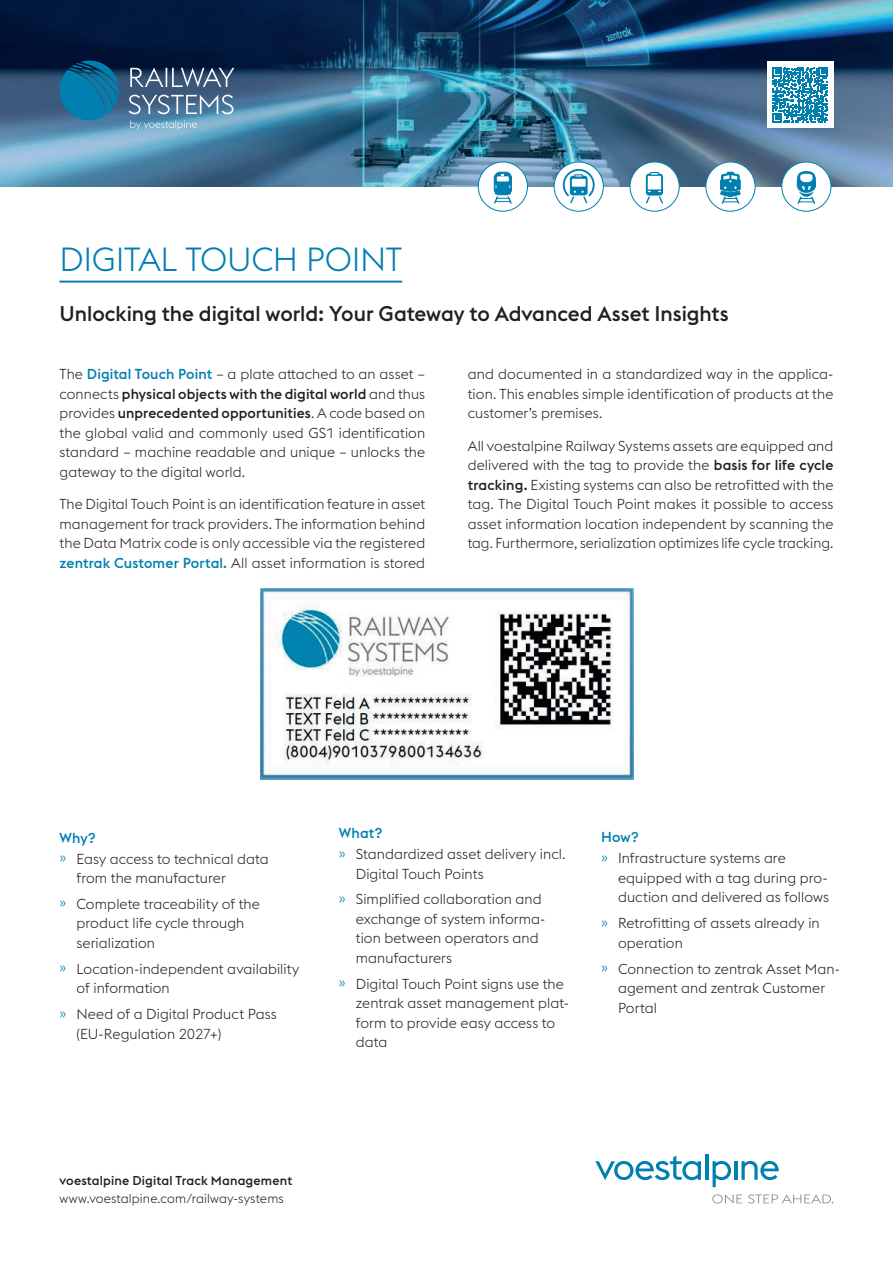
<style>
.page{position:relative;width:893px;height:1263px;background:#fff}
.page>*{position:absolute;margin:0;border:0;box-sizing:border-box;transform-origin:0 0}
.t1{font:300 35.1px "voestalpine";color:#231f20}
.t2{font:300 33px "voestalpine";letter-spacing:-.01em;color:#007fb1}
.t3{font:500 21px "voestalpine";color:#231f20}
.t4{font:300 14.25px/19.5px "voestalpine";letter-spacing:.005em;color:#231f20}
.t5{font:300 12.75px "voestalpine";letter-spacing:.01em;color:#231f20}
.t6{font:500 12.75px "voestalpine";letter-spacing:.015em;color:#231f20}
.s1{font-weight:500;color:#007fb1}
.s2{font-weight:500}
.s3{color:#007fb1}
</style>
<div class="page">
<svg style="left:595px;top:1156px;width:106px;height:24px"></svg>
<hr style="left:705px;top:1154px;width:3px;height:26px;background:#007fb1">
<svg style="left:713px;top:1161px;width:18px;height:26px"></svg>
<hr style="left:734px;top:1161px;width:3px;height:19px;background:#007fb1">
<svg style="left:741px;top:1161px;width:38px;height:19px"></svg>
<svg style="left:712px;top:1194px;width:30px;height:9px"></svg>
<svg style="left:748px;top:1194px;width:85px;height:9px"></svg>
<img style="left:0;top:0;width:893px;height:186px">
<div style="left:478px;top:162px;width:49px;height:49px;background:#fff;border-radius:50%"></div>
<div style="left:478px;top:162px;width:50px;height:50px;border:1px solid #007fb1;border-radius:50%"></div>
<svg style="left:493px;top:172px;width:19px;height:32px"></svg>
<div style="left:554px;top:162px;width:49px;height:49px;background:#fff;border-radius:50%"></div>
<div style="left:554px;top:162px;width:50px;height:50px;border:1px solid #007fb1;border-radius:50%"></div>
<svg style="left:562px;top:168px;width:34px;height:37px"></svg>
<div style="left:706px;top:162px;width:49px;height:49px;background:#fff;border-radius:50%"></div>
<div style="left:705px;top:162px;width:50px;height:50px;border:1px solid #007fb1;border-radius:50%"></div>
<svg style="left:720px;top:172px;width:21px;height:32px"></svg>
<div style="left:782px;top:162px;width:49px;height:49px;background:#fff;border-radius:50%"></div>
<div style="left:781px;top:162px;width:50px;height:50px;border:1px solid #007fb1;border-radius:50%"></div>
<svg style="left:796px;top:171px;width:20px;height:33px"></svg>
<div style="left:630px;top:162px;width:49px;height:49px;background:#fff;border-radius:50%"></div>
<div style="left:630px;top:162px;width:50px;height:50px;border:1px solid #007fb1;border-radius:50%"></div>
<svg style="left:645px;top:172px;width:18px;height:32px"></svg>
<svg style="left:59px;top:60px;width:60px;height:61px;background:#0d6a96"></svg>
<svg style="left:129px;top:95px;width:104px;height:19px;background:#6f8ca8"></svg>
<svg style="left:130px;top:68px;width:104px;height:19px;background:#5c728b"></svg>
<svg style="left:130px;top:120px;width:67px;height:10px"></svg>
<div style="left:767px;top:61px;width:66px;height:67px;background:#fff"></div>
<svg style="left:772px;top:67px;width:56px;height:55px"></svg>
<hr style="left:60px;top:281px;width:342px;height:2px;background:#007fb1">
<img style="left:261px;top:588px;width:372px;height:191px">
<h2 class="t2" style="left:60px;top:240px;width:344px">DIGITAL TOUCH POINT</h2>
<h3 class="t3" style="left:60px;top:300px;width:671px">Unlocking the digital world: Your Gateway to Advanced Asset Insights</h3>
<p class="t4" style="left:60px;top:365px;width:367px;text-align:justify">The <span class="s1">Digital Touch Point</span> – a plate attached to an asset – connects <span class="s2">physical objects with the digital world</span> and thus provides <span class="s2">unprecedented opportunities</span>. A code based on the global valid and commonly used GS1 identification standard – machine readable and unique – unlocks the gateway to the digital world.</p>
<p class="t4" style="left:60px;top:494px;width:367px;text-align:justify">The Digital Touch Point is an identification feature in asset management for track providers. The information behind the Data Matrix code is only accessible via the registered <span class="s1">zentrak Customer Portal.</span> All asset information is stored</p>
<h1 class="t1" style="left:50px;top:508px;width:362px">DIGITAL TOUCHPOINT</h1>
<p class="t4" style="left:468px;top:365px;width:367px;text-align:justify">and documented in a standardized way in the applica&shy;tion. This enables simple identification of products at the customer’s premises.</p>
<p class="t4" style="left:468px;top:436px;width:367px;text-align:justify">All voestalpine Railway Systems assets are equipped and delivered with the tag to provide the <span class="s2">basis for life cycle tracking.</span> Existing systems can also be retrofitted with the tag. The Digital Touch Point makes it possible to access asset information location independent by scanning the tag. Furthermore, serialization optimizes life cycle tracking.</p>
<p class="t4" style="left:60px;top:827px;width:211px;line-height:21px"><span class="s1">Why?<br></span><span class="s3">»</span> Easy access to technical data</p>
<p class="t4" style="left:60px;top:865px;width:202px;line-height:26px;text-indent:17px">from the manufacturer<br><span class="s3">»</span> Complete traceability of the</p>
<p class="t4" style="left:77px;top:914px;width:169px">product life cycle through serialization</p>
<p class="t4" style="left:77px;top:959px;width:224px;text-indent:-17px"><span class="s3">»</span> Location-independent availability of information</p>
<p class="t4" style="left:77px;top:1004px;width:202px;text-indent:-17px"><span class="s3">»</span> Need of a Digital Product Pass (EU-Regulation 2027+)</p>
<p class="t4" style="left:339px;top:823px;width:228px;line-height:21px"><span class="s1">What?<br></span><span class="s3">»</span> Standardized asset delivery incl.</p>
<p class="t4" style="left:339px;top:861px;width:204px;line-height:26px;text-indent:17px">Digital Touch Points<br><span class="s3">»</span> Simplified collaboration and</p>
<p class="t4" style="left:356px;top:909px;width:191px">exchange of system informa&shy;tion between operators and manufacturers</p>
<p class="t4" style="left:356px;top:974px;width:215px;text-indent:-17px"><span class="s3">»</span> Digital Touch Point signs use the zentrak asset management plat&shy;form to provide easy access to data</p>
<p class="t4" style="left:601px;top:827px;width:186px;line-height:21px"><span class="s1">How?<br></span><span class="s3">»</span> Infrastructure systems are</p>
<p class="t4" style="left:618px;top:868px;width:212px">equipped with a tag during pro&shy;duction and delivered as follows</p>
<p class="t4" style="left:618px;top:913px;width:203px;text-indent:-17px"><span class="s3">»</span> Retrofitting of assets already in operation</p>
<p class="t4" style="left:618px;top:959px;width:224px;text-indent:-17px"><span class="s3">»</span> Connection to zentrak Asset Man&shy;agement and zentrak Customer<br>Portal</p>
<p class="t6" style="left:60px;top:1173px;width:234px">voestalpine Digital Track Management</p>
<p class="t5" style="left:60px;top:1191px;width:226px">www.voestalpine.com/railway-systems</p>
</div>
